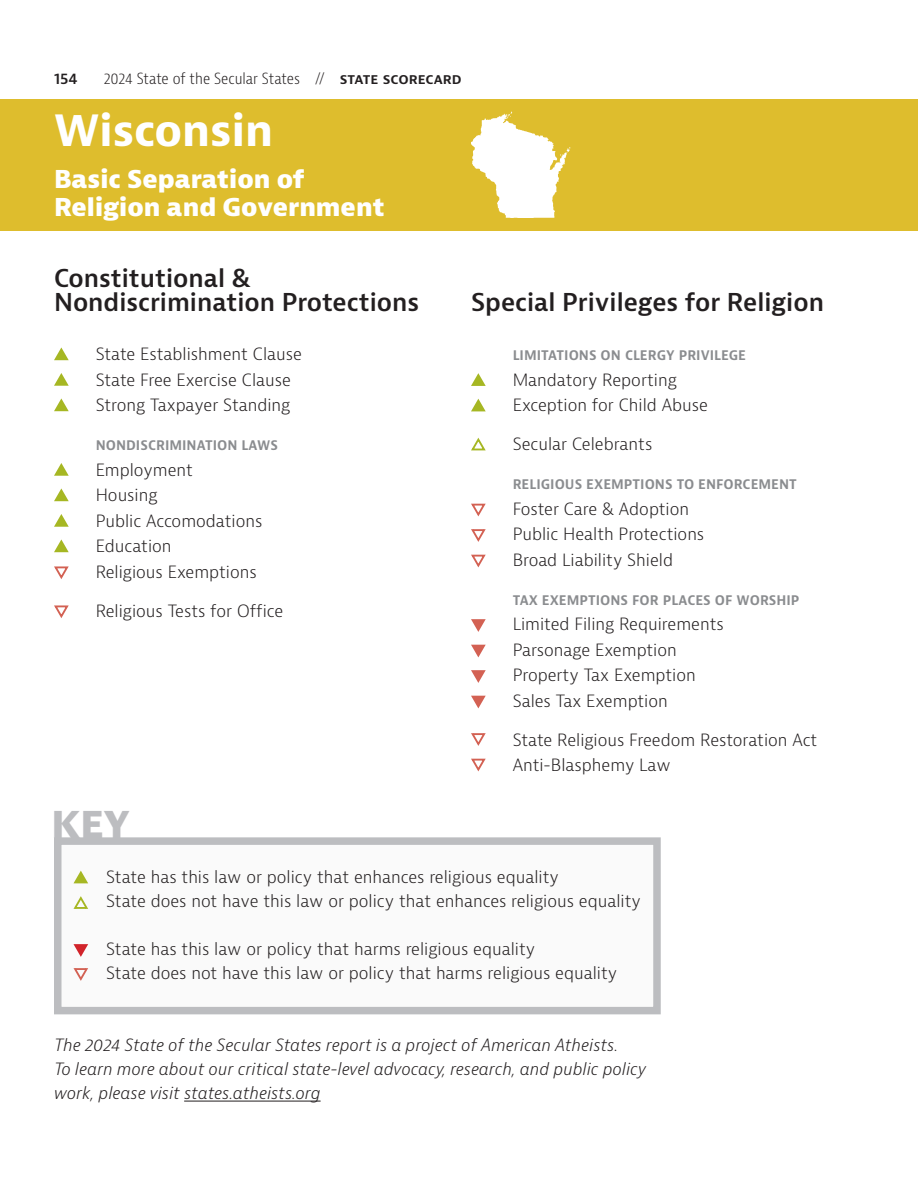
<style>
.page{position:relative;width:918px;height:1188px;background:#fff}
.page>*{position:absolute;margin:0;border:0;box-sizing:border-box;transform-origin:0 0}
.t1{font:700 42px "Bernina Sans";color:#fff}
.t2{font:800 36px "Bernina Sans";color:#bcbdc0}
.t3{font:600 24px/24px "Bernina Sans";color:#231f20}
.t4{font:800 24px/28.5px "Bernina Sans";color:#fff}
.Subhead_1{font:300 16.5px/24px "Bernina Sans";color:#231f20}
.t5{font:italic 300 16.5px/24px "Bernina Sans";color:#231f20}
.Paragraph_Style_1{font:300 16.5px "Bernina Sans";color:#231f20}
.t6{font:600 condensed 16.5px "Bernina Sans";color:#8a8c8f}
.t7{font:300 condensed 15px "Bernina Sans";letter-spacing:-.005em;color:#231f20}
.t8{font:600 15px "Bernina Sans";color:#231f20}
.s1{font-weight:600;font-stretch:normal}
</style>
<div class="page">
<div style="left:0;top:99px;width:918px;height:132px;background:#debd2d"></div>
<div style="left:54px;top:837px;width:607px;height:177px;background:#fafafa;border:8px solid #bcbdc0"></div>
<svg style="left:73px;top:871px;width:15px;height:12px"></svg>
<svg style="left:73px;top:896px;width:15px;height:13px"></svg>
<svg style="left:73px;top:944px;width:15px;height:13px"></svg>
<svg style="left:73px;top:968px;width:15px;height:13px"></svg>
<hr style="left:184px;top:1101px;width:137px;height:1px;background:#231f20">
<svg style="left:471px;top:373px;width:15px;height:13px"></svg>
<svg style="left:471px;top:399px;width:15px;height:12px"></svg>
<svg style="left:471px;top:437px;width:15px;height:14px"></svg>
<svg style="left:471px;top:503px;width:15px;height:14px"></svg>
<svg style="left:471px;top:529px;width:15px;height:13px"></svg>
<svg style="left:471px;top:554px;width:15px;height:14px"></svg>
<svg style="left:471px;top:619px;width:15px;height:13px"></svg>
<svg style="left:471px;top:645px;width:15px;height:12px"></svg>
<svg style="left:471px;top:670px;width:15px;height:13px"></svg>
<svg style="left:471px;top:696px;width:15px;height:12px"></svg>
<svg style="left:471px;top:733px;width:15px;height:13px"></svg>
<svg style="left:471px;top:758px;width:15px;height:14px"></svg>
<svg style="left:54px;top:347px;width:15px;height:13px"></svg>
<svg style="left:54px;top:373px;width:15px;height:13px"></svg>
<svg style="left:54px;top:398px;width:15px;height:13px"></svg>
<svg style="left:54px;top:463px;width:15px;height:13px"></svg>
<svg style="left:54px;top:488px;width:15px;height:13px"></svg>
<svg style="left:54px;top:514px;width:15px;height:13px"></svg>
<svg style="left:54px;top:539px;width:15px;height:13px"></svg>
<svg style="left:54px;top:566px;width:15px;height:13px"></svg>
<svg style="left:54px;top:605px;width:15px;height:13px"></svg>
<svg style="left:471px;top:112px;width:99px;height:106px"></svg>
<p class="t8" style="left:54px;top:69px;width:25px">154</p>
<p class="t7" style="left:104px;top:69px;width:359px">2024 State of the Secular States // <span class="s1">state scorecard</span></p>
<p class="t1" style="left:54px;top:103px;width:220px">Wisconsin</p>
<p class="t4" style="left:54px;top:165px;width:332px">Basic Separation of<br>Religion and Government</p>
<p class="t3" style="left:54px;top:267px;width:367px">Constitutional &amp;<br>Nondiscrimination Protections</p>
<p class="Subhead_1" style="left:96px;top:343px;width:208px">State Establishment Clause</p>
<p class="Subhead_1" style="left:96px;top:368px;width:197px">State Free Exercise Clause</p>
<p class="Paragraph_Style_1" style="left:96px;top:394px;width:196px">Strong Taxpayer Standing</p>
<p class="t6" style="left:96px;top:434px;width:184px">NONDISCRIMINATION LAWS</p>
<p class="Subhead_1" style="left:96px;top:458px;width:99px">Employment</p>
<p class="Subhead_1" style="left:96px;top:484px;width:63px">Housing</p>
<p class="Subhead_1" style="left:96px;top:509px;width:168px">Public Accomodations</p>
<p class="Subhead_1" style="left:96px;top:535px;width:77px">Education</p>
<p class="Paragraph_Style_1" style="left:96px;top:561px;width:163px">Religious Exemptions</p>
<p class="Subhead_1" style="left:96px;top:599px;width:189px">Religious Tests for Office</p>
<h2 class="t2" style="left:51px;top:800px;width:80px">KEY</h2>
<p class="t3" style="left:471px;top:291px;width:355px">Special Privileges for Religion</p>
<p class="t6" style="left:513px;top:344px;width:235px">LIMITATIONS ON CLERGY PRIVILEGE</p>
<p class="Subhead_1" style="left:513px;top:368px;width:166px">Mandatory Reporting</p>
<p class="Paragraph_Style_1" style="left:513px;top:395px;width:197px">Exception for Child Abuse</p>
<p class="Paragraph_Style_1" style="left:513px;top:434px;width:141px">Secular Celebrants</p>
<p class="t6" style="left:513px;top:473px;width:286px">RELIGIOUS EXEMPTIONS TO ENFORCEMENT</p>
<p class="Subhead_1" style="left:513px;top:497px;width:178px">Foster Care &amp; Adoption</p>
<p class="Subhead_1" style="left:513px;top:523px;width:193px">Public Health Protections</p>
<p class="Paragraph_Style_1" style="left:513px;top:549px;width:162px">Broad Liability Shield</p>
<p class="t6" style="left:513px;top:588px;width:288px">TAX EXEMPTIONS FOR PLACES OF WORSHIP</p>
<p class="Subhead_1" style="left:513px;top:613px;width:213px">Limited Filing Requirements</p>
<p class="Subhead_1" style="left:513px;top:638px;width:166px">Parsonage Exemption</p>
<p class="Subhead_1" style="left:513px;top:664px;width:185px">Property Tax Exemption</p>
<p class="Paragraph_Style_1" style="left:513px;top:690px;width:157px">Sales Tax Exemption</p>
<p class="Subhead_1" style="left:513px;top:728px;width:306px">State Religious Freedom Restoration Act</p>
<p class="Subhead_1" style="left:513px;top:754px;width:160px">Anti-Blasphemy Law</p>
<p class="Subhead_1" style="left:106px;top:866px;width:536px">State has this law or policy that enhances religious equality<br>State does not have this law or policy that enhances religious equality</p>
<p class="Subhead_1" style="left:106px;top:938px;width:513px">State has this law or policy that harms religious equality<br>State does not have this law or policy that harms religious equality</p>
<p class="t5" style="left:54px;top:1034px;width:593px">The 2024 State of the Secular States report is a project of American Atheists.<br>To learn more about our critical state-level advocacy, research, and public policy work, please visit states.atheists.org</p>
</div>
